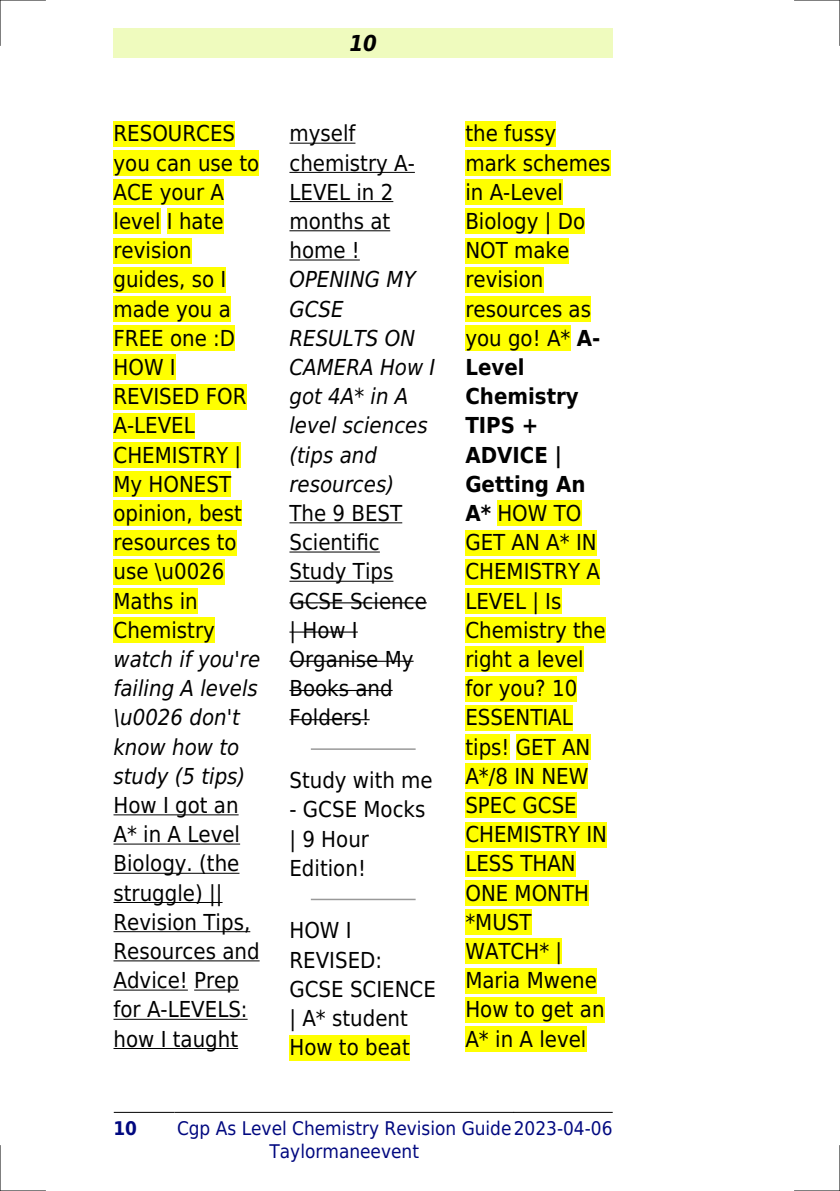
<style>
.page{position:relative;width:840px;height:1191px;background:#fff}
.page>*{position:absolute;margin:0;border:0;box-sizing:border-box;transform-origin:0 0}
.t1{font:22px/29.2px "DejaVu Sans Condensed";color:#000}
.t2{font:italic 22px/29.2px "DejaVu Sans Condensed";color:#000}
.t3{font:italic 700 22px "DejaVu Sans Condensed";color:#000}
.t4{font:18.8px/22.6px "DejaVu Sans Condensed";color:#000880}
.t5{font:700 18.8px "DejaVu Sans Condensed";color:#000880}
.s1{font-weight:700}
</style>
<div class="page">
<div style="left:113px;top:28px;width:499px;height:30px;background:#effbbe"></div>
<hr style="left:114px;top:1112px;width:60px;height:1px;background:#000">
<hr style="left:175px;top:1112px;width:338px;height:1px;background:#000">
<hr style="left:514px;top:1112px;width:98px;height:1px;background:#000">
<div style="left:113px;top:121px;width:122px;height:25px;background:#ff0"></div>
<div style="left:113px;top:150px;width:146px;height:26px;background:#ff0"></div>
<div style="left:113px;top:179px;width:111px;height:26px;background:#ff0"></div>
<div style="left:113px;top:208px;width:47px;height:26px;background:#ff0"></div>
<div style="left:167px;top:208px;width:56px;height:26px;background:#ff0"></div>
<div style="left:113px;top:238px;width:78px;height:25px;background:#ff0"></div>
<div style="left:113px;top:267px;width:113px;height:25px;background:#ff0"></div>
<div style="left:113px;top:296px;width:118px;height:26px;background:#ff0"></div>
<div style="left:113px;top:325px;width:122px;height:26px;background:#ff0"></div>
<div style="left:113px;top:354px;width:63px;height:26px;background:#ff0"></div>
<div style="left:113px;top:384px;width:133px;height:25px;background:#ff0"></div>
<div style="left:113px;top:413px;width:82px;height:25px;background:#ff0"></div>
<div style="left:113px;top:442px;width:128px;height:26px;background:#ff0"></div>
<div style="left:113px;top:471px;width:118px;height:26px;background:#ff0"></div>
<div style="left:113px;top:500px;width:129px;height:26px;background:#ff0"></div>
<div style="left:113px;top:530px;width:123px;height:25px;background:#ff0"></div>
<div style="left:113px;top:559px;width:111px;height:25px;background:#ff0"></div>
<div style="left:113px;top:588px;width:85px;height:26px;background:#ff0"></div>
<div style="left:113px;top:617px;width:102px;height:26px;background:#ff0"></div>
<hr style="left:113px;top:814px;width:125px;height:1px;background:#000">
<hr style="left:113px;top:843px;width:127px;height:1px;background:#000">
<hr style="left:113px;top:872px;width:126px;height:1px;background:#000">
<hr style="left:113px;top:902px;width:109px;height:1px;background:#000">
<hr style="left:113px;top:931px;width:137px;height:1px;background:#000">
<hr style="left:113px;top:960px;width:146px;height:1px;background:#000">
<hr style="left:113px;top:989px;width:75px;height:1px;background:#000">
<hr style="left:194px;top:989px;width:45px;height:1px;background:#000">
<hr style="left:113px;top:1018px;width:134px;height:1px;background:#000">
<hr style="left:113px;top:1048px;width:125px;height:1px;background:#000">
<hr style="left:289px;top:143px;width:66px;height:1px;background:#000">
<hr style="left:289px;top:172px;width:125px;height:1px;background:#000">
<hr style="left:289px;top:201px;width:104px;height:1px;background:#000">
<hr style="left:289px;top:230px;width:101px;height:1px;background:#000">
<hr style="left:289px;top:259px;width:70px;height:1px;background:#000">
<hr style="left:289px;top:522px;width:113px;height:1px;background:#000">
<hr style="left:289px;top:551px;width:90px;height:1px;background:#000">
<hr style="left:289px;top:581px;width:104px;height:1px;background:#000">
<hr style="left:289px;top:602px;width:137px;height:1px;background:#000">
<hr style="left:289px;top:631px;width:68px;height:1px;background:#000">
<hr style="left:289px;top:660px;width:124px;height:2px;background:#000">
<hr style="left:289px;top:690px;width:103px;height:1px;background:#000">
<hr style="left:289px;top:719px;width:80px;height:1px;background:#000">
<hr style="left:311px;top:748px;width:103px;height:2px;background:#999">
<hr style="left:311px;top:898px;width:103px;height:2px;background:#999">
<div style="left:289px;top:1034px;width:120px;height:26px;background:#ff0"></div>
<div style="left:465px;top:121px;width:91px;height:25px;background:#ff0"></div>
<div style="left:465px;top:150px;width:145px;height:26px;background:#ff0"></div>
<div style="left:465px;top:179px;width:97px;height:26px;background:#ff0"></div>
<div style="left:465px;top:208px;width:120px;height:26px;background:#ff0"></div>
<div style="left:465px;top:238px;width:104px;height:25px;background:#ff0"></div>
<div style="left:465px;top:267px;width:78px;height:25px;background:#ff0"></div>
<div style="left:465px;top:296px;width:125px;height:26px;background:#ff0"></div>
<div style="left:465px;top:325px;width:105px;height:26px;background:#ff0"></div>
<div style="left:497px;top:500px;width:84px;height:26px;background:#ff0"></div>
<div style="left:465px;top:530px;width:131px;height:25px;background:#ff0"></div>
<div style="left:465px;top:559px;width:134px;height:25px;background:#ff0"></div>
<div style="left:465px;top:588px;width:96px;height:26px;background:#ff0"></div>
<div style="left:465px;top:617px;width:140px;height:26px;background:#ff0"></div>
<div style="left:465px;top:646px;width:118px;height:26px;background:#ff0"></div>
<div style="left:465px;top:676px;width:112px;height:25px;background:#ff0"></div>
<div style="left:465px;top:705px;width:107px;height:25px;background:#ff0"></div>
<div style="left:465px;top:734px;width:44px;height:26px;background:#ff0"></div>
<div style="left:515px;top:734px;width:75px;height:26px;background:#ff0"></div>
<div style="left:465px;top:763px;width:123px;height:26px;background:#ff0"></div>
<div style="left:465px;top:792px;width:111px;height:26px;background:#ff0"></div>
<div style="left:465px;top:821px;width:141px;height:26px;background:#ff0"></div>
<div style="left:465px;top:851px;width:110px;height:25px;background:#ff0"></div>
<div style="left:465px;top:880px;width:123px;height:25px;background:#ff0"></div>
<div style="left:465px;top:909px;width:66px;height:26px;background:#ff0"></div>
<div style="left:465px;top:938px;width:97px;height:26px;background:#ff0"></div>
<div style="left:465px;top:967px;width:131px;height:26px;background:#ff0"></div>
<div style="left:465px;top:997px;width:139px;height:25px;background:#ff0"></div>
<div style="left:465px;top:1026px;width:121px;height:25px;background:#ff0"></div>
<hr style="left:0;top:0;width:45px;height:1px;background:#000">
<hr style="left:794px;top:0;width:45px;height:1px;background:#000">
<hr style="left:0;top:1190px;width:45px;height:1px;background:#000">
<hr style="left:794px;top:1190px;width:45px;height:1px;background:#000">
<hr style="left:0;top:0;width:1px;height:45px;background:#000">
<hr style="left:0;top:1145px;width:1px;height:46px;background:#000">
<hr style="left:839px;top:0;width:1px;height:45px;background:#000">
<hr style="left:839px;top:1145px;width:1px;height:46px;background:#000">
<p class="t1" style="left:113px;top:119px;width:147px">RESOURCES you can use to<br>ACE your A level I hate revision guides, so I made you a<br>FREE one :D<br>HOW I<br>REVISED FOR<br>A-LEVEL<br>CHEMISTRY |<br>My HONEST opinion, best resources to use \u0026<br>Maths in<br>Chemistry</p>
<p class="t2" style="left:113px;top:645px;width:148px">watch if you're failing A levels \u0026 don't know how to study (5 tips)</p>
<p class="t1" style="left:113px;top:790px;width:147px">How I got an<br>A* in A Level<br>Biology. (the struggle) ||<br>Revision Tips,<br>Resources and<br>Advice! Prep for A-LEVELS: how I taught</p>
<p class="t3" style="left:349px;top:30px;width:29px">10</p>
<p class="t1" style="left:289px;top:119px;width:127px">myself chemistry A-<br>LEVEL in 2 months at home !</p>
<p class="t2" style="left:289px;top:265px;width:147px">OPENING MY<br>GCSE<br>RESULTS ON<br>CAMERA How I got 4A* in A level sciences (tips and resources)</p>
<p class="t1" style="left:289px;top:499px;width:139px">The 9 BEST<br>Scientific<br>Study Tips<br>GCSE Science | How I<br>Organise My<br>Books and<br>Folders!</p>
<p class="t1" style="left:289px;top:766px;width:145px">Study with me</p>
<p class="t1" style="left:289px;top:795px;width:137px">- GCSE Mocks | 9 Hour<br>Edition!</p>
<p class="t1" style="left:289px;top:916px;width:148px">HOW I<br>REVISED:<br>GCSE SCIENCE | A* student<br>How to beat</p>
<p class="t1" style="left:465px;top:119px;width:147px">the fussy mark schemes in A-Level<br>Biology | Do<br>NOT make revision resources as you go! A* <span class="s1">A-<br>Level<br>Chemistry<br>TIPS +<br>ADVICE |<br>Getting An<br>A*</span> HOW TO<br>GET AN A* IN<br>CHEMISTRY A<br>LEVEL | Is<br>Chemistry the right a level for you? 10<br>ESSENTIAL tips! GET AN<br>A*/8 IN NEW<br>SPEC GCSE<br>CHEMISTRY IN<br>LESS THAN<br>ONE MONTH *MUST<br>WATCH* |<br>Maria Mwene<br>How to get an<br>A* in A level</p>
<p class="t5" style="left:113px;top:1117px;width:25px">10</p>
<p class="t4" style="left:269px;top:1117px;width:344px;text-indent:-92px">Cgp As Level Chemistry Revision Guide2023-04-06<br>Taylormaneevent</p>
</div>
